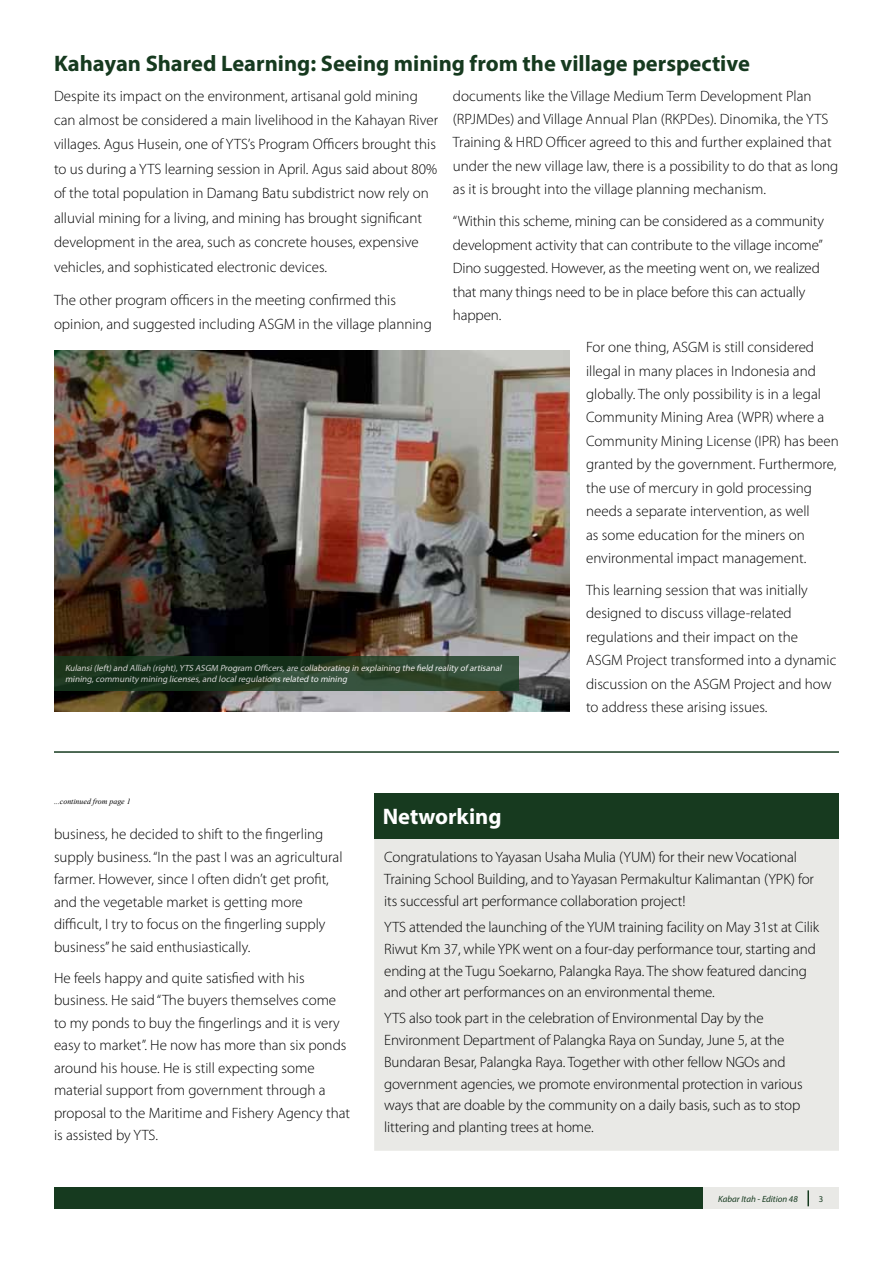
<style>
.page{position:relative;width:893px;height:1263px;background:#fff}
.page>*{position:absolute;margin:0;border:0;box-sizing:border-box;transform-origin:0 0}
.t1{font:700 22.5px "Myriad Pro";color:#163a1f}
.t2{font:700 22.5px "Myriad Pro";color:#fff}
.t3{font:300 15px/23.4px "Myriad Pro";color:#000}
.t4{font:italic 9px/10.8px "Myriad Pro";color:#fff}
.t5{font:italic 9px "Myriad Pro";color:#163a1f}
.t6{font:8.7px "Myriad Pro";color:#163a1f}
.t7{font:italic 7.8px "Times New Roman";color:#000}
</style>
<div class="page">
<div style="left:54px;top:1188px;width:785px;height:21px;background:#163a1f"></div>
<div style="left:703px;top:1188px;width:136px;height:21px;background:#e9e9e6"></div>
<svg style="left:807px;top:1190px;width:2px;height:16px"></svg>
<hr style="left:54px;top:751px;width:785px;height:2px;background:#163a1f">
<img style="left:55px;top:351px;width:514px;height:361px">
<svg style="left:54px;top:656px;width:465px;height:34px;background:#243e27"></svg>
<div style="left:375px;top:828px;width:463px;height:322px;background:#e9e9e6"></div>
<div style="left:374px;top:827px;width:465px;height:324px;border:2px solid #e9e9e6"></div>
<div style="left:374px;top:793px;width:465px;height:45px;background:#173a1f"></div>
<h1 class="t1" style="left:54px;top:49px;width:697px">Kahayan Shared Learning: Seeing mining from the village perspective</h1>
<p class="t3" style="left:54px;top:83px;width:386px;line-height:24.5px">Despite its impact on the environment, artisanal gold mining can almost be considered a main livelihood in the Kahayan River villages. Agus Husein, one of YTS’s Program Officers brought this to us during a YTS learning session in April. Agus said about 80% of the total population in Damang Batu subdistrict now rely on alluvial mining for a living, and mining has brought significant development in the area, such as concrete houses, expensive vehicles, and sophisticated electronic devices.</p>
<p class="t3" style="left:54px;top:287px;width:379px;line-height:24.5px">The other program officers in the meeting confirmed this opinion, and suggested including ASGM in the village planning</p>
<p class="t3" style="left:453px;top:84px;width:387px">documents like the Village Medium Term Development Plan (RPJMDes) and Village Annual Plan (RKPDes). Dinomika, the YTS Training &amp; HRD Officer agreed to this and further explained that under the new village law, there is a possibility to do that as long as it is brought into the village planning mechanism.</p>
<p class="t3" style="left:453px;top:209px;width:373px">“Within this scheme, mining can be considered as a community development activity that can contribute to the village income” Dino suggested. However, as the meeting went on, we realized that many things need to be in place before this can actually happen.</p>
<p class="t3" style="left:586px;top:335px;width:254px">For one thing, ASGM is still considered illegal in many places in Indonesia and globally. The only possibility is in a legal Community Mining Area (WPR) where a Community Mining License (IPR) has been granted by the government. Furthermore, the use of mercury in gold processing needs a separate intervention, as well<br>as some education for the miners on environmental impact management.</p>
<p class="t3" style="left:586px;top:578px;width:252px">This learning session that was initially designed to discuss village-related regulations and their impact on the ASGM Project transformed into a dynamic discussion on the ASGM Project and how to address these arising issues.</p>
<p class="t4" style="left:65px;top:663px;width:440px">Kulansi(left)and Alliah (right),YTS ASGM Program Officers,are collaborating in explaining the field reality of artisanal mining,community mining licenses,and localregulations related to mining</p>
<p class="t7" style="left:54px;top:796px;width:78px">...continued from page 1</p>
<p class="t3" style="left:54px;top:823px;width:290px;line-height:22.5px">business, he decided to shift to the fingerling supply business. “In the past I was an agricultural farmer. However, since I often didn’t get profit, and the vegetable market is getting more difficult, I try to focus on the fingerling supply business” he said enthusiastically.</p>
<p class="t3" style="left:54px;top:966px;width:298px;line-height:22.5px">He feels happy and quite satisfied with his business. He said “The buyers themselves come to my ponds to buy the fingerlings and it is very easy to market”. He now has more than six ponds around his house. He is still expecting some material support from government through a proposal to the Maritime and Fishery Agency that is assisted by YTS.</p>
<h1 class="t2" style="left:383px;top:802px;width:120px">Networking</h1>
<p class="t3" style="left:384px;top:846px;width:431px;line-height:21.8px">Congratulations to Yayasan Usaha Mulia (YUM) for their new Vocational<br>Training School Building, and to Yayasan Permakultur Kalimantan (YPK) for its successful art performance collaboration project!</p>
<p class="t3" style="left:384px;top:916px;width:436px;line-height:21.8px">YTS attended the launching of the YUM training facility on May 31st at Cilik Riwut Km 37, while YPK went on a four-day performance tour, starting and ending at the Tugu Soekarno, Palangka Raya. The show featured dancing and other art performances on an environmental theme.</p>
<p class="t3" style="left:384px;top:1007px;width:420px;line-height:21.8px">YTS also took part in the celebration of Environmental Day by the Environment Department of Palangka Raya on Sunday, June 5, at the Bundaran Besar, Palangka Raya. Together with other fellow NGOs and government agencies, we promote environmental protection in various ways that are doable by the community on a daily basis, such as to stop littering and planting trees at home.</p>
<p class="t5" style="left:718px;top:1193px;width:81px">Kabar Itah - Edition 48</p>
<p class="t6" style="left:819px;top:1194px;width:6px">3</p>
</div>
